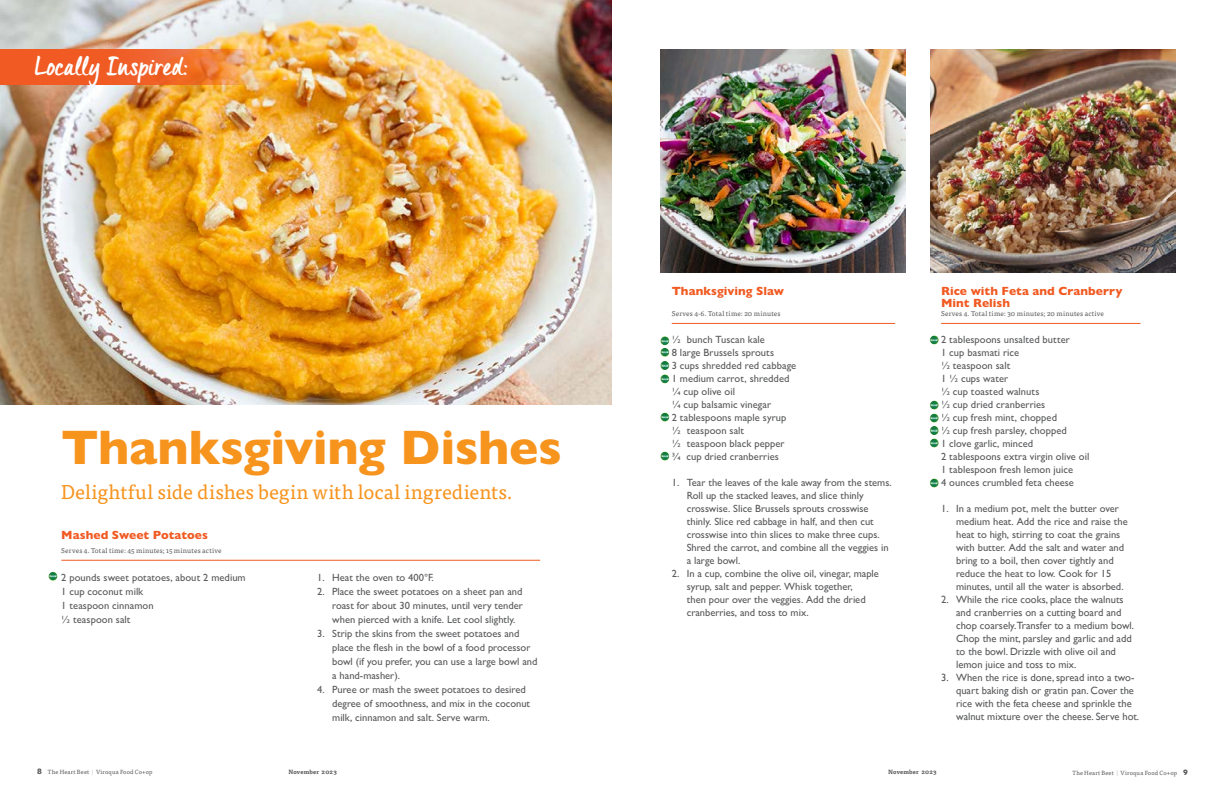
<style>
.page{position:relative;width:1224px;height:792px;background:#fff}
.page>*{position:absolute;margin:0;border:0;box-sizing:border-box;transform-origin:0 0}
.t1{font:800 49px "Gill Sans MT Pro";letter-spacing:-.005em;color:#f7941e}
.t2{font:700 26px "Quintus";letter-spacing:.015em;color:#fff}
.t3{font:20px "Tisa Pro";color:#f7941e}
.t4{font:800 12px/12px "Gill Sans MT Pro";letter-spacing:.005em;color:#f15a22}
.t5{font:500 10.5px/13px "Gill Sans MT Pro";color:#58595b}
.t6{font:10.5px/13px "Gill Sans";color:#58595b}
.t7{font:7px "Tisa Pro";letter-spacing:.02em;color:#58595b}
.t8{font:6px "Tisa Pro";letter-spacing:.03em;color:#58595b}
.t9{font:700 6px "Tisa Pro";letter-spacing:.02em;color:#58595b}
.s1{font-family:"Gill Sans MT Pro";font-weight:800;font-size:8px}
.s2{color:#b6b8b9}
</style>
<div class="page">
<img style="left:0;top:0;width:611px;height:405px">
<hr style="left:61px;top:560px;width:479px;height:1px;background:#f15a22">
<svg style="left:48px;top:572px;width:9px;height:9px"></svg>
<svg style="left:0;top:49px;width:254px;height:36px;background:#f06a2f"></svg>
<hr style="left:941px;top:323px;width:199px;height:1px;background:#f15a22">
<img style="left:930px;top:49px;width:245px;height:224px">
<hr style="left:672px;top:323px;width:223px;height:1px;background:#f15a22">
<img style="left:661px;top:49px;width:245px;height:224px">
<svg style="left:660px;top:336px;width:9px;height:47px"></svg>
<svg style="left:660px;top:413px;width:9px;height:9px"></svg>
<svg style="left:660px;top:452px;width:9px;height:9px"></svg>
<svg style="left:930px;top:335px;width:9px;height:9px"></svg>
<svg style="left:930px;top:401px;width:9px;height:47px"></svg>
<svg style="left:930px;top:478px;width:9px;height:10px"></svg>
<h2 class="t2" style="left:35px;top:46px;width:155px">Locally Inspired:</h2>
<h1 class="t1" style="left:61px;top:419px;width:502px">Thanksgiving Dishes</h1>
<h3 class="t3" style="left:61px;top:477px;width:453px">Delightful side dishes begin with local ingredients.</h3>
<p class="t4" style="left:61px;top:529px;width:148px">Mashed Sweet Potatoes</p>
<p class="t7" style="left:61px;top:545px;width:162px">Serves 4. Total time: 45 minutes; 15 minutes active</p>
<p class="t5" style="left:61px;top:570px;width:186px;line-height:14px">2 pounds sweet potatoes, about 2 medium<br>1 cup coconut milk<br>1 teaspoon cinnamon<br>½ teaspoon salt</p>
<p class="t5" style="left:317px;top:571px;width:118px">1. Heat the oven to 400°F.</p>
<p class="t5" style="left:332px;top:584px;width:192px;line-height:14px;text-align:justify;text-indent:-15px">2. Place the sweet potatoes on a sheet pan and roast for about 30 minutes, until very tender when pierced with a knife. Let cool slightly.</p>
<p class="t5" style="left:332px;top:626px;width:207px;line-height:14px;text-indent:-15px">3. Strip the skins from the sweet potatoes and place the flesh in the bowl of a food processor bowl (if you prefer, you can use a large bowl and a hand-masher).</p>
<p class="t5" style="left:332px;top:682px;width:199px;line-height:14px;text-indent:-15px">4. Puree or mash the sweet potatoes to desired degree of smoothness, and mix in the coconut milk, cinnamon and salt. Serve warm.</p>
<p class="t4" style="left:672px;top:285px;width:114px">Thanksgiving Slaw</p>
<p class="t7" style="left:672px;top:309px;width:110px">Serves 4-6. Total time: 20 minutes</p>
<p class="t5" style="left:672px;top:333px;width:126px">½ bunch Tuscan kale<br>8 large Brussels sprouts<br>3 cups shredded red cabbage<br>1 medium carrot, shredded ¼ cup olive oil<br>¼ cup balsamic vinegar<br>2 tablespoons maple syrup ½ teaspoon salt<br>½ teaspoon black pepper<br>¾ cup dried cranberries</p>
<p class="t5" style="left:687px;top:476px;width:206px;text-indent:-15px">1. Tear the leaves of the kale away from the stems.<br>Roll up the stacked leaves, and slice thinly crosswise. Slice Brussels sprouts crosswise thinly. Slice red cabbage in half, and then cut crosswise into thin slices to make three cups.<br>Shred the carrot, and combine all the veggies in a large bowl.</p>
<p class="t5" style="left:687px;top:567px;width:194px;text-indent:-15px">2. In a cup, combine the olive oil, vinegar, maple syrup, salt and pepper. Whisk together,<br>then pour over the veggies. Add the dried cranberries, and toss to mix.</p>
<p class="t4" style="left:941px;top:285px;width:183px">Rice with Feta and Cranberry<br>Mint Relish</p>
<p class="t7" style="left:941px;top:309px;width:164px">Serves 4. Total time: 30 minutes; 20 minutes active</p>
<p class="t5" style="left:941px;top:333px;width:150px">2 tablespoons unsalted butter<br>1 cup basmati rice<br>½ teaspoon salt<br>1 ½ cups water<br>½ cup toasted walnuts<br>½ cup dried cranberries<br>½ cup fresh mint, chopped<br>½ cup fresh parsley, chopped<br>1 clove garlic, minced<br>2 tablespoons extra virgin olive oil<br>1 tablespoon fresh lemon juice<br>4 ounces crumbled feta cheese</p>
<p class="t5" style="left:956px;top:502px;width:173px;text-indent:-15px">1. In a medium pot, melt the butter over medium heat. Add the rice and raise the heat to high, stirring to coat the grains with butter. Add the salt and water and bring to a boil, then cover tightly and reduce the heat to low. Cook for 15 minutes, until all the water is absorbed.</p>
<p class="t6" style="left:956px;top:593px;width:180px;text-indent:-15px">2. While the rice cooks, place the walnuts and cranberries on a cutting board and chop coarsely.Transfer to a medium bowl.<br>Chop the mint, parsley and garlic and add to the bowl. Drizzle with olive oil and lemon juice and toss to mix.</p>
<p class="t6" style="left:956px;top:671px;width:185px;text-indent:-15px">3. When the rice is done, spread into a two&shy;quart baking dish or gratin pan. Cover the rice with the feta cheese and sprinkle the walnut mixture over the cheese. Serve hot.</p>
<p class="t8" style="left:37px;top:767px;width:117px"><span class="s1">8</span> The Heart Beet <span class="s2">|</span> Viroqua Food Co+op</p>
<p class="t9" style="left:288px;top:767px;width:50px">November 2023</p>
<p class="t9" style="left:888px;top:767px;width:50px">November 2023</p>
<p class="t8" style="left:1073px;top:769px;width:117px">The Heart Beet <span class="s2">|</span> Viroqua Food Co+op <span class="s1">9</span></p>
</div>
